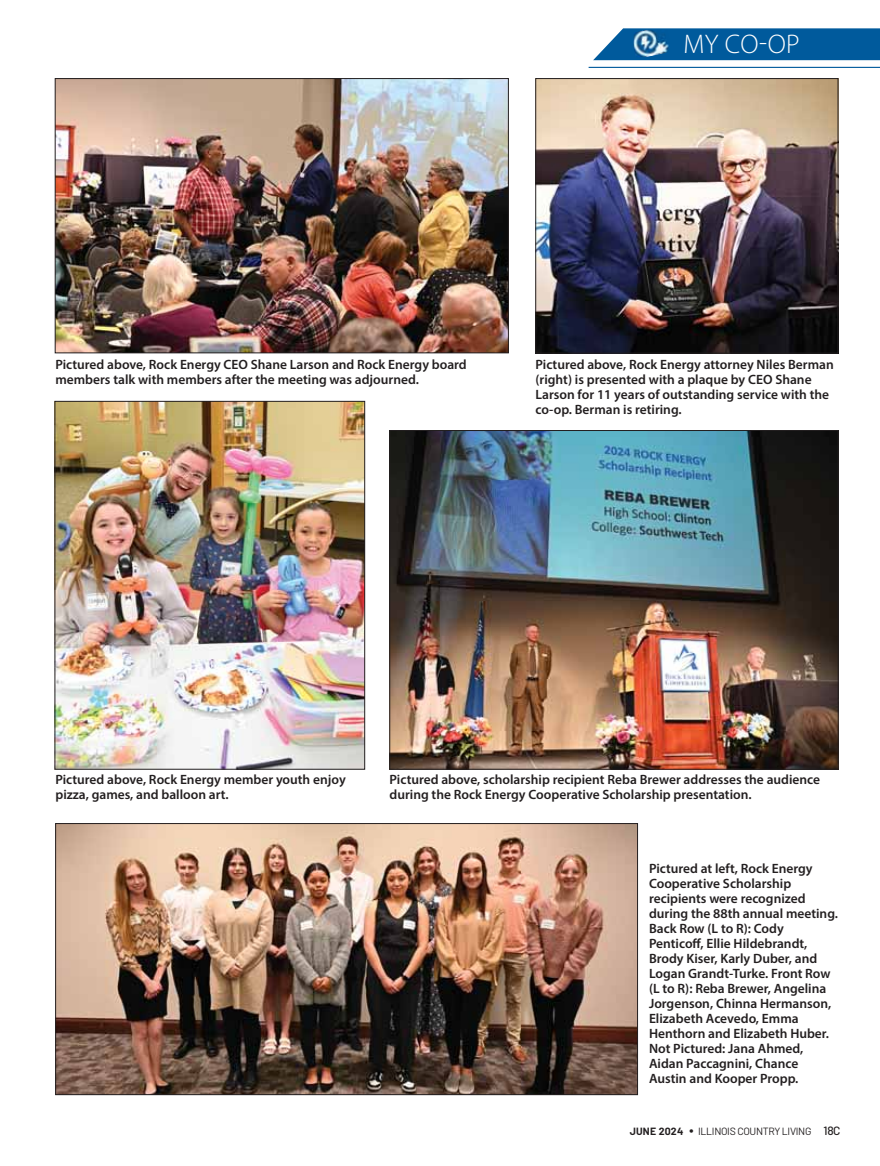
<style>
.page{position:relative;width:880px;height:1166px;background:#fff}
.page>*{position:absolute;margin:0;border:0;box-sizing:border-box;transform-origin:0 0}
.t1{font:300 27px "Myriad Pro";color:#fff}
.t2{font:600 13.5px/15px "Myriad Pro";color:#231f20}
.t3{font:10.5px "Barlow";letter-spacing:-.03em;color:#231f20}
.s1{font-weight:700}
.s2{font-size:15px}
.s3{font-weight:500;font-size:12px}
</style>
<div class="page">
<svg style="left:593px;top:28px;width:287px;height:32px;background:#1265a3"></svg>
<hr style="left:588px;top:67px;width:292px;height:1px;background:#005a9c">
<img style="left:633px;top:30px;width:36px;height:27px">
<img style="left:57px;top:80px;width:449px;height:271px">
<div style="left:55px;top:78px;width:453px;height:275px;border:1px solid #231f20"></div>
<img style="left:537px;top:80px;width:299px;height:271px">
<div style="left:535px;top:78px;width:303px;height:275px;border:1px solid #231f20"></div>
<img style="left:391px;top:432px;width:445px;height:335px">
<div style="left:389px;top:430px;width:449px;height:339px;border:1px solid #231f20"></div>
<img style="left:57px;top:825px;width:579px;height:267px">
<div style="left:55px;top:823px;width:583px;height:271px;border:1px solid #231f20"></div>
<img style="left:57px;top:403px;width:306px;height:364px">
<div style="left:55px;top:401px;width:310px;height:368px;border:1px solid #231f20"></div>
<h1 class="t1" style="left:683px;top:28px;width:118px">MY CO-OP</h1>
<p class="t2" style="left:55px;top:358px;width:413px">Pictured above, Rock Energy CEO Shane Larson and Rock Energy board members talk with members after the meeting was adjourned.</p>
<p class="t2" style="left:535px;top:358px;width:300px">Pictured above, Rock Energy attorney Niles Berman (right) is presented with a plaque by CEO Shane Larson for 11 years of outstanding service with the co-op. Berman is retiring.</p>
<p class="t2" style="left:55px;top:773px;width:292px">Pictured above, Rock Energy member youth enjoy pizza, games, and balloon art.</p>
<p class="t2" style="left:389px;top:773px;width:432px">Pictured above, scholarship recipient Reba Brewer addresses the audience during the Rock Energy Cooperative Scholarship presentation.</p>
<p class="t2" style="left:649px;top:862px;width:190px">Pictured at left, Rock Energy<br>Cooperative Scholarship recipients were recognized during the 88th annual meeting.<br>Back Row (L to R): Cody<br>Penticoff, Ellie Hildebrandt,<br>Brody Kiser, Karly Duber, and<br>Logan Grandt-Turke. Front Row (L to R): Reba Brewer, Angelina<br>Jorgenson, Chinna Hermanson,<br>Elizabeth Acevedo, Emma<br>Henthorn and Elizabeth Huber.<br>Not Pictured: Jana Ahmed,<br>Aidan Paccagnini, Chance<br>Austin and Kooper Propp.</p>
<p class="t3" style="left:630px;top:1124px;width:212px"><span class="s1">JUNE 2024</span> <span class="s2">•</span> ILLINOIS COUNTRY LIVING <span class="s3">18C</span></p>
</div>
